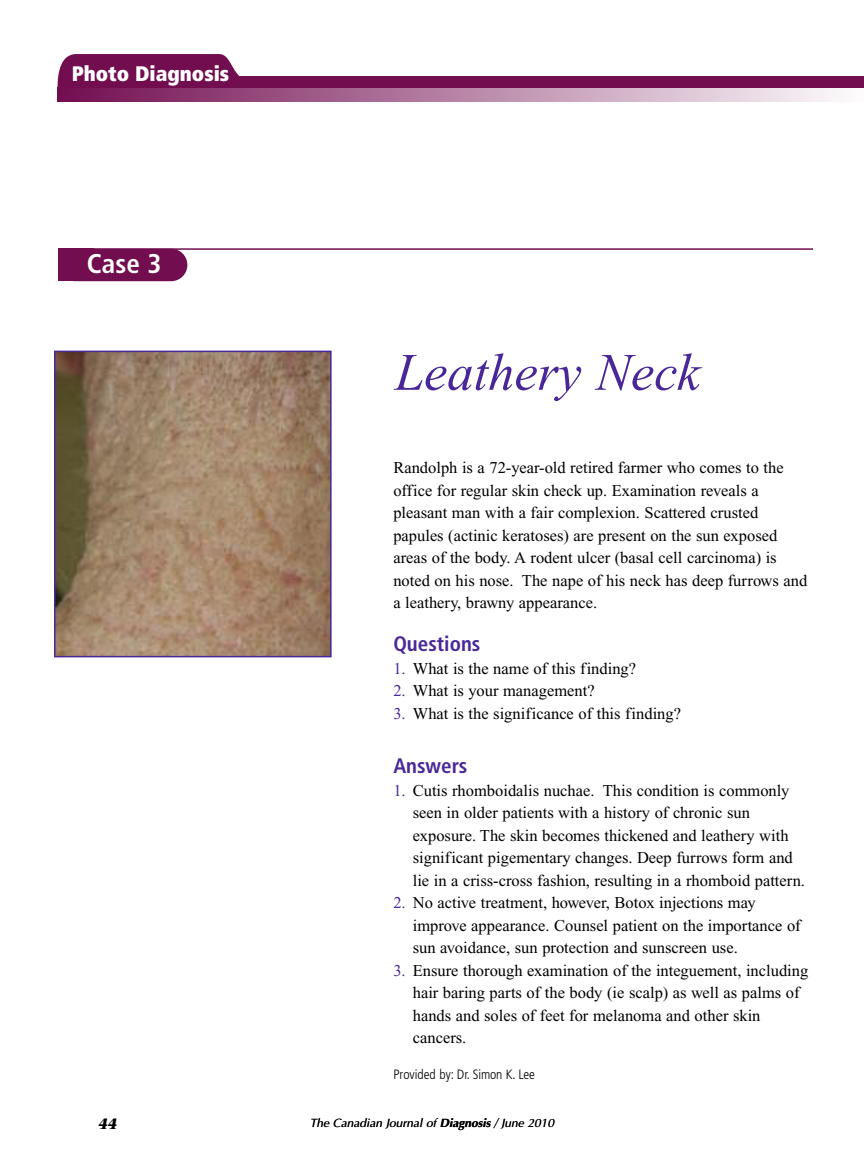
<style>
.page{position:relative;width:864px;height:1175px;background:#fff}
.page>*{position:absolute;margin:0;border:0;box-sizing:border-box;transform-origin:0 0}
.t1{font:italic 52.5px "Times New Roman";color:#492798}
.t2{font:700 condensed 27px "Frutiger";color:#fff}
.t3{font:700 condensed 21px "Frutiger";color:#492798}
.t4{font:900 condensed 21px "Frutiger";color:#fff}
.t5{font:16.5px/22.5px "Times New Roman";color:#000}
.t6{font:italic 700 15px "Stone Serif";color:#000}
.t7{font:300 condensed 13.5px "Frutiger";color:#000}
.t8{font:italic 12px "Optima";color:#000}
.s1{color:#492798}
.s2{font-weight:700}
</style>
<div class="page">
<hr style="left:59px;top:248px;width:754px;height:2px;background:#720d50">
<div style="left:59px;top:249px;width:128px;height:32px;background:#720d50;border-radius:16px"></div>
<div style="left:58px;top:248px;width:35px;height:33px;background:#720d50"></div>
<svg style="left:57px;top:54px;width:183px;height:34px;background:#88336c"></svg>
<div style="left:59px;top:76px;width:805px;height:13px;background:#720d50"></div>
<div style="left:62px;top:64px;width:169px;height:34px;background:#720d50"></div>
<svg style="left:57px;top:89px;width:777px;height:12px;background:#b580a3"></svg>
<img style="left:57px;top:353px;width:272px;height:301px">
<div style="left:54px;top:350px;width:278px;height:307px;border:2px solid #492798"></div>
<p class="t4" style="left:72px;top:66px;width:159px">Photo Diagnosis</p>
<h2 class="t2" style="left:87px;top:253px;width:76px">Case 3</h2>
<p class="t6" style="left:98px;top:1118px;width:20px">44</p>
<h1 class="t1" style="left:395px;top:353px;width:306px">Leathery Neck</h1>
<p class="t5" style="left:393px;top:458px;width:415px">Randolph is a 72-year-old retired farmer who comes to the office for regular skin check up. Examination reveals a pleasant man with a fair complexion. Scattered crusted papules (actinic keratoses) are present on the sun exposed areas of the body. A rodent ulcer (basal cell carcinoma) is noted on his nose. The nape of his neck has deep furrows and a leathery, brawny appearance.</p>
<p class="t3" style="left:393px;top:635px;width:89px">Questions</p>
<p class="t5" style="left:393px;top:658px;width:244px"><span class="s1">1.</span> What is the name of this finding?</p>
<p class="t5" style="left:393px;top:681px;width:203px"><span class="s1">2.</span> What is your management?</p>
<p class="t5" style="left:393px;top:703px;width:289px"><span class="s1">3.</span> What is the significance of this finding?</p>
<p class="t3" style="left:393px;top:757px;width:76px">Answers</p>
<p class="t5" style="left:413px;top:780px;width:394px;text-indent:-19px"><span class="s1">1.</span> Cutis rhomboidalis nuchae. This condition is commonly seen in older patients with a history of chronic sun exposure. The skin becomes thickened and leathery with significant pigementary changes. Deep furrows form and lie in a criss-cross fashion, resulting in a rhomboid pattern.</p>
<p class="t5" style="left:413px;top:893px;width:389px;text-indent:-19px"><span class="s1">2.</span> No active treatment, however, Botox injections may improve appearance. Counsel patient on the importance of sun avoidance, sun protection and sunscreen use.</p>
<p class="t5" style="left:413px;top:960px;width:397px;text-indent:-19px"><span class="s1">3.</span> Ensure thorough examination of the integuement, including hair baring parts of the body (ie scalp) as well as palms of hands and soles of feet for melanoma and other skin cancers.</p>
<p class="t7" style="left:393px;top:1069px;width:143px">Provided by: Dr. Simon K. Lee</p>
<p class="t8" style="left:310px;top:1115px;width:246px">The Canadian Journal of <span class="s2">Diagnosis</span> / June 2010</p>
</div>
